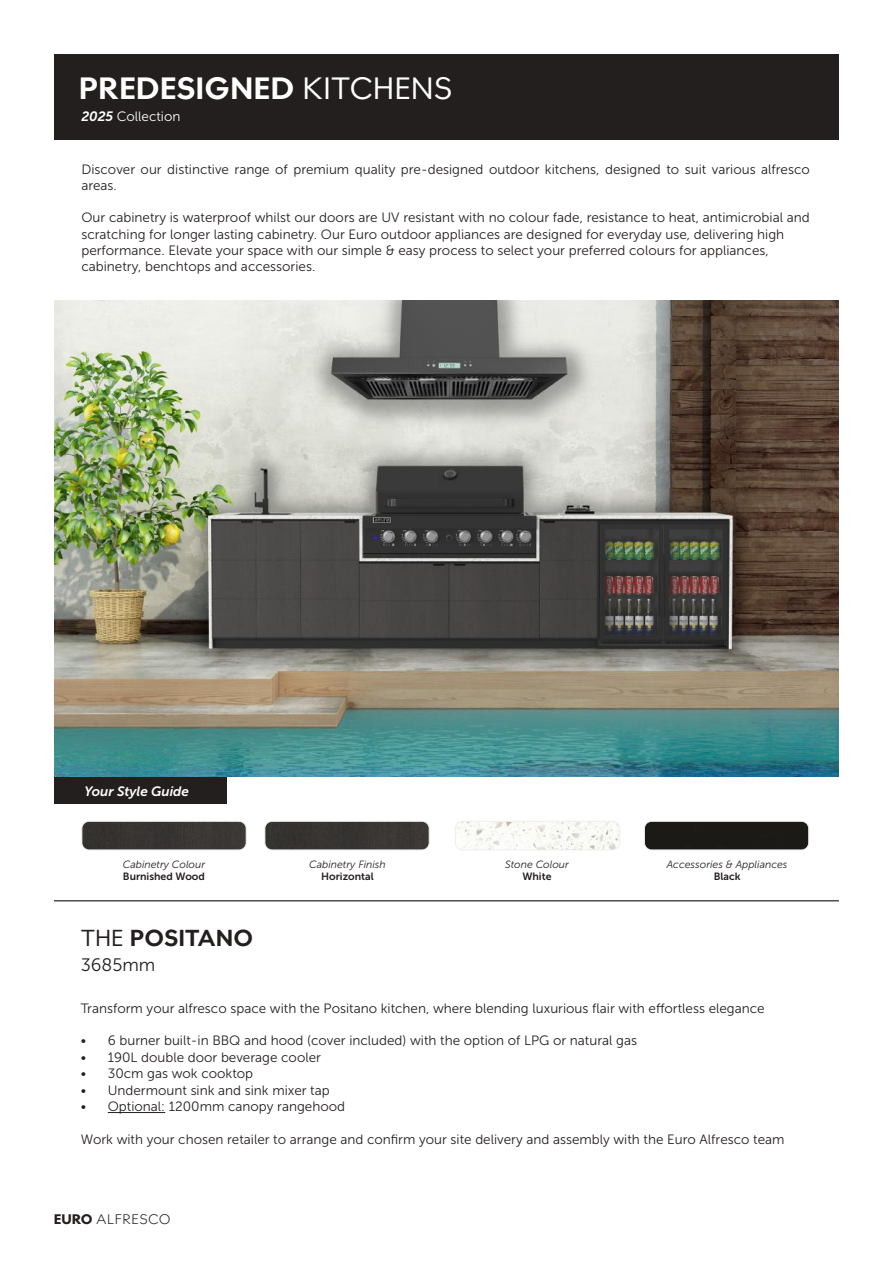
<style>
.page{position:relative;width:893px;height:1263px;background:#fff}
.page>*{position:absolute;margin:0;border:0;box-sizing:border-box;transform-origin:0 0}
.t1{font:700 30px "Widescreen";color:#fff}
.t2{font:700 22.5px "Widescreen";color:#241f1f}
.t3{font:18px "Museo Sans 300";color:#241f1f}
.t4{font:13.5px/16.2px "Museo Sans 300";color:#241f1f}
.t5{font:italic 13.5px "Museo Sans 700";color:#fff}
.t6{font:13.5px "Museo Sans 300";color:#fff}
.t7{font:300 13.5px "Widescreen";letter-spacing:.03em;color:#241f1f}
.t8{font:italic 10.5px "Museo Sans 300";color:#241f1f}
.t9{font:10.5px "Museo Sans 700";color:#241f1f}
.s1{font-weight:400}
.s2{font-family:"Museo Sans 700";font-style:italic}
.s3{font-weight:800}
</style>
<div class="page">
<div style="left:54px;top:770px;width:173px;height:34px;background:#241f1f"></div>
<img style="left:54px;top:300px;width:785px;height:476px">
<hr style="left:108px;top:1112px;width:57px;height:1px;background:#241f1f">
<hr style="left:54px;top:900px;width:785px;height:1px;background:#241f1f">
<div style="left:83px;top:823px;width:162px;height:27px;background:#383532"></div>
<div style="left:81px;top:821px;width:166px;height:29px;border:1px solid #f0efee;border-radius:7px"></div>
<div style="left:266px;top:823px;width:162px;height:27px;background:#383532"></div>
<div style="left:264px;top:821px;width:166px;height:29px;border:1px solid #f0efee;border-radius:7px"></div>
<img style="left:457px;top:823px;width:163px;height:27px">
<div style="left:455px;top:821px;width:165px;height:29px;border:1px solid #f0efee;border-radius:7px"></div>
<div style="left:644px;top:821px;width:165px;height:29px;background:#1b1a16"></div>
<div style="left:644px;top:821px;width:165px;height:29px;border:1px solid #f0efee;border-radius:7px"></div>
<div style="left:54px;top:54px;width:785px;height:85px;background:#241f1f"></div>
<h1 class="t1" style="left:79px;top:68px;width:375px">PREDESIGNED <span class="s1">KITCHENS</span></h1>
<p class="t6" style="left:81px;top:109px;width:101px"><span class="s2">2025</span> Collection</p>
<p class="t4" style="left:81px;top:161px;width:730px">Discover our distinctive range of premium quality pre-designed outdoor kitchens, designed to suit various alfresco areas.</p>
<p class="t4" style="left:81px;top:210px;width:730px">Our cabinetry is waterproof whilst our doors are UV resistant with no colour fade, resistance to heat, antimicrobial and scratching for longer lasting cabinetry. Our Euro outdoor appliances are designed for everyday use, delivering high performance. Elevate your space with our simple &amp; easy process to select your preferred colours for appliances, cabinetry, benchtops and accessories.</p>
<p class="t5" style="left:84px;top:783px;width:106px">Your Style Guide</p>
<p class="t8" style="left:123px;top:858px;width:84px">Cabinetry Colour</p>
<p class="t9" style="left:123px;top:870px;width:83px">Burnished Wood</p>
<h2 class="t2" style="left:81px;top:923px;width:174px"><span class="s1">THE</span> POSITANO</h2>
<h3 class="t3" style="left:81px;top:955px;width:76px">3685mm</h3>
<p class="t8" style="left:309px;top:858px;width:78px">Cabinetry Finish</p>
<p class="t9" style="left:321px;top:870px;width:54px">Horizontal</p>
<p class="t8" style="left:505px;top:858px;width:65px">Stone Colour</p>
<p class="t9" style="left:522px;top:870px;width:31px">White</p>
<p class="t8" style="left:667px;top:858px;width:122px">Accessories &amp; Appliances</p>
<p class="t9" style="left:714px;top:870px;width:28px">Black</p>
<p class="t4" style="left:81px;top:1000px;width:685px">Transform your alfresco space with the Positano kitchen, where blending luxurious flair with effortless elegance</p>
<p class="t4" style="left:81px;top:1032px;width:558px">• 6 burner built-in BBQ and hood (cover included) with the option of LPG or natural gas</p>
<p class="t4" style="left:81px;top:1049px;width:242px">• 190L double door beverage cooler</p>
<p class="t4" style="left:81px;top:1065px;width:174px">• 30cm gas wok cooktop</p>
<p class="t4" style="left:81px;top:1082px;width:250px">• Undermount sink and sink mixer tap</p>
<p class="t4" style="left:81px;top:1098px;width:266px">• Optional: 1200mm canopy rangehood</p>
<p class="t4" style="left:81px;top:1131px;width:705px">Work with your chosen retailer to arrange and confirm your site delivery and assembly with the Euro Alfresco team</p>
<p class="t7" style="left:54px;top:1210px;width:118px"><span class="s3">EURO</span> ALFRESCO</p>
</div>
